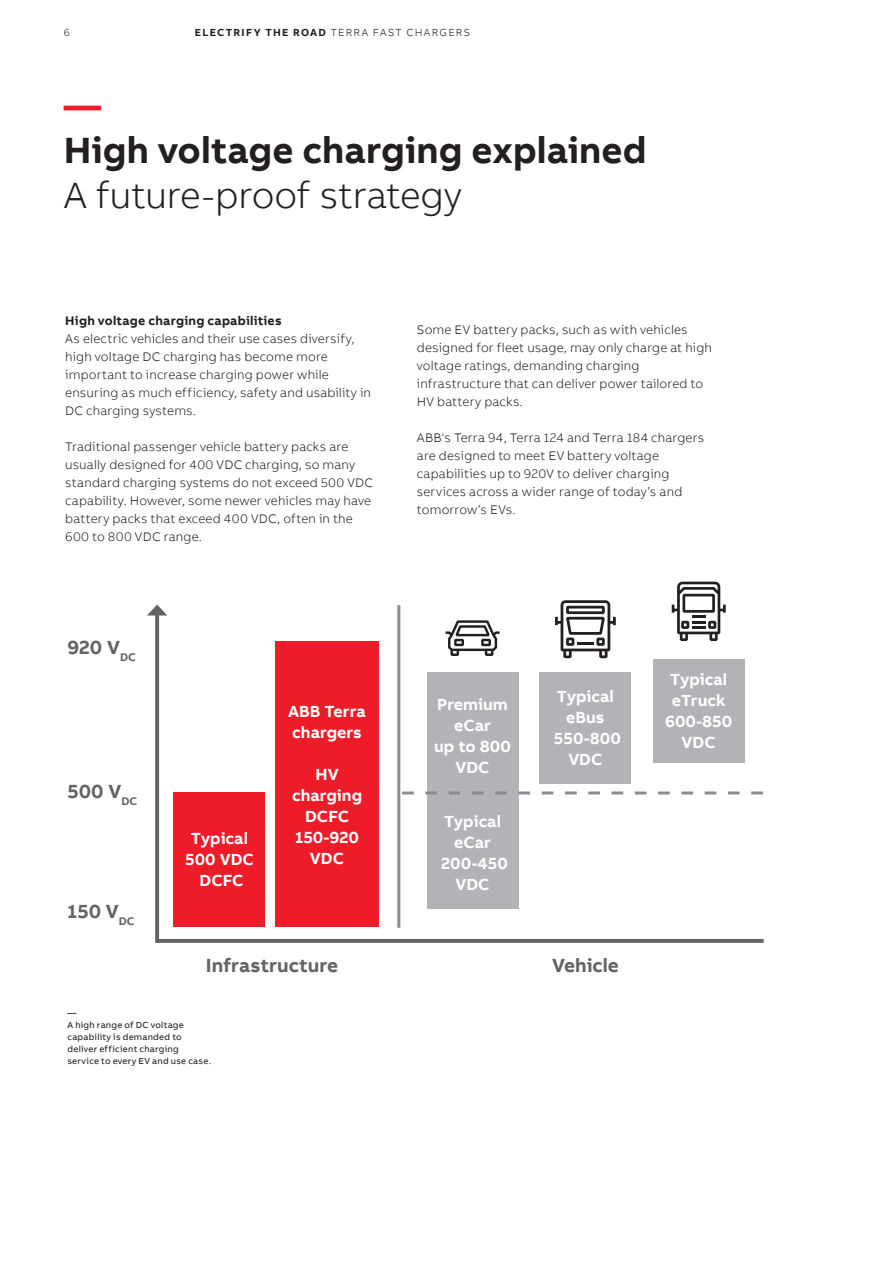
<style>
.page{position:relative;width:893px;height:1263px;background:#fff}
.page>*{position:absolute;margin:0;border:0;box-sizing:border-box;transform-origin:0 0}
.t1{font:700 37.5px "AB Bvoice";color:#231f20}
.t2{font:300 37.5px "AB Bvoice";letter-spacing:-.01em;color:#231f20}
.t3{font:700 37.5px "AB Bvoice";color:#ee1c28}
.t4{font:700 19.5px "AB Bvoice";color:#636366}
.t5{font:700 16.5px/21px "AB Bvoice";color:#fff;text-align:center}
.t6{font:300 12.75px/18px "AB Bvoice";letter-spacing:.01em;color:#231f20}
.t7{font:700 12.75px "AB Bvoice";letter-spacing:.02em;color:#231f20}
.t8{font:300 10.5px "AB Bvoice";letter-spacing:.13em;color:#231f20}
.t9{font:9px/12px "AB Bvoice";letter-spacing:.025em;color:#231f20}
.s1{font-weight:700}
</style>
<div class="page">
<svg style="left:159px;top:939px;width:605px;height:4px;background:#68686a"></svg>
<svg style="left:155px;top:615px;width:4px;height:328px"></svg>
<svg style="left:147px;top:604px;width:20px;height:11px"></svg>
<div style="left:174px;top:792px;width:91px;height:135px;background:#ee1c28"></div>
<div style="left:275px;top:641px;width:104px;height:286px;background:#ee1c28"></div>
<div style="left:427px;top:797px;width:91px;height:111px;background:#b2b3b7"></div>
<div style="left:540px;top:672px;width:91px;height:112px;background:#b2b3b7"></div>
<hr style="left:397px;top:605px;width:3px;height:323px;background:#8a8c8f">
<div style="left:653px;top:659px;width:91px;height:104px;background:#b2b3b7"></div>
<div style="left:427px;top:672px;width:91px;height:126px;background:#b2b3b7"></div>
<svg style="left:555px;top:600px;width:61px;height:58px"></svg>
<svg style="left:672px;top:582px;width:54px;height:59px"></svg>
<svg style="left:446px;top:620px;width:54px;height:36px"></svg>
<svg style="left:402px;top:791px;width:361px;height:3px"></svg>
<p class="t8" style="left:64px;top:26px;width:8px">6</p>
<p class="t8" style="left:195px;top:26px;width:277px"><span class="s1">ELECTRIFY THE ROAD</span> TERRA FAST CHARGERS</p>
<h1 class="t3" style="left:64px;top:81px;width:39px">—</h1>
<h1 class="t1" style="left:64px;top:126px;width:584px">High voltage charging explained</h1>
<h1 class="t2" style="left:64px;top:173px;width:399px">A future-proof strategy</h1>
<p class="t7" style="left:65px;top:312px;width:218px">High voltage charging capabilities</p>
<p class="t6" style="left:65px;top:329px;width:307px">As electric vehicles and their use cases diversify, high voltage DC charging has become more important to increase charging power while ensuring as much efficiency, safety and usability in DC charging systems.</p>
<p class="t6" style="left:65px;top:437px;width:309px">Traditional passenger vehicle battery packs are usually designed for 400 VDC charging, so many standard charging systems do not exceed 500 VDC capability. However, some newer vehicles may have battery packs that exceed 400 VDC, often in the 600 to 800 VDC range.</p>
<h2 class="t4" style="left:67px;top:635px;width:70px">920 V<sub>DC</sub></h2>
<h2 class="t4" style="left:67px;top:779px;width:71px">500 V<sub>DC</sub></h2>
<h2 class="t4" style="left:67px;top:899px;width:69px">150 V<sub>DC</sub></h2>
<p class="t5" style="left:185px;top:828px;width:70px">Typical<br>500 VDC<br>DCFC</p>
<p class="t5" style="left:288px;top:700px;width:79px;text-align:left">ABB Terra chargers</p>
<p class="t5" style="left:292px;top:763px;width:72px">HV charging<br>DCFC<br>150-920<br>VDC</p>
<p class="t6" style="left:417px;top:320px;width:297px">Some EV battery packs, such as with vehicles designed for fleet usage, may only charge at high voltage ratings, demanding charging infrastructure that can deliver power tailored to HV battery packs.</p>
<p class="t6" style="left:417px;top:428px;width:289px">ABB's Terra 94, Terra 124 and Terra 184 chargers are designed to meet EV battery voltage capabilities up to 920V to deliver charging services across a wider range of today’s and tomorrow’s EVs.</p>
<p class="t5" style="left:434px;top:694px;width:78px">Premium eCar<br>up to 800<br>VDC</p>
<p class="t5" style="left:441px;top:811px;width:68px">Typical eCar<br>200-450<br>VDC</p>
<p class="t5" style="left:554px;top:686px;width:68px">Typical eBus<br>550-800<br>VDC</p>
<p class="t5" style="left:665px;top:669px;width:69px">Typical eTruck<br>600-850<br>VDC</p>
<h2 class="t4" style="left:206px;top:953px;width:134px">Infrastructure</h2>
<h2 class="t4" style="left:552px;top:953px;width:68px">Vehicle</h2>
<p class="t9" style="left:67px;top:1007px;width:145px">—<br>A high range of DC voltage capability is demanded to deliver efficient charging service to every EV and use case.</p>
</div>
